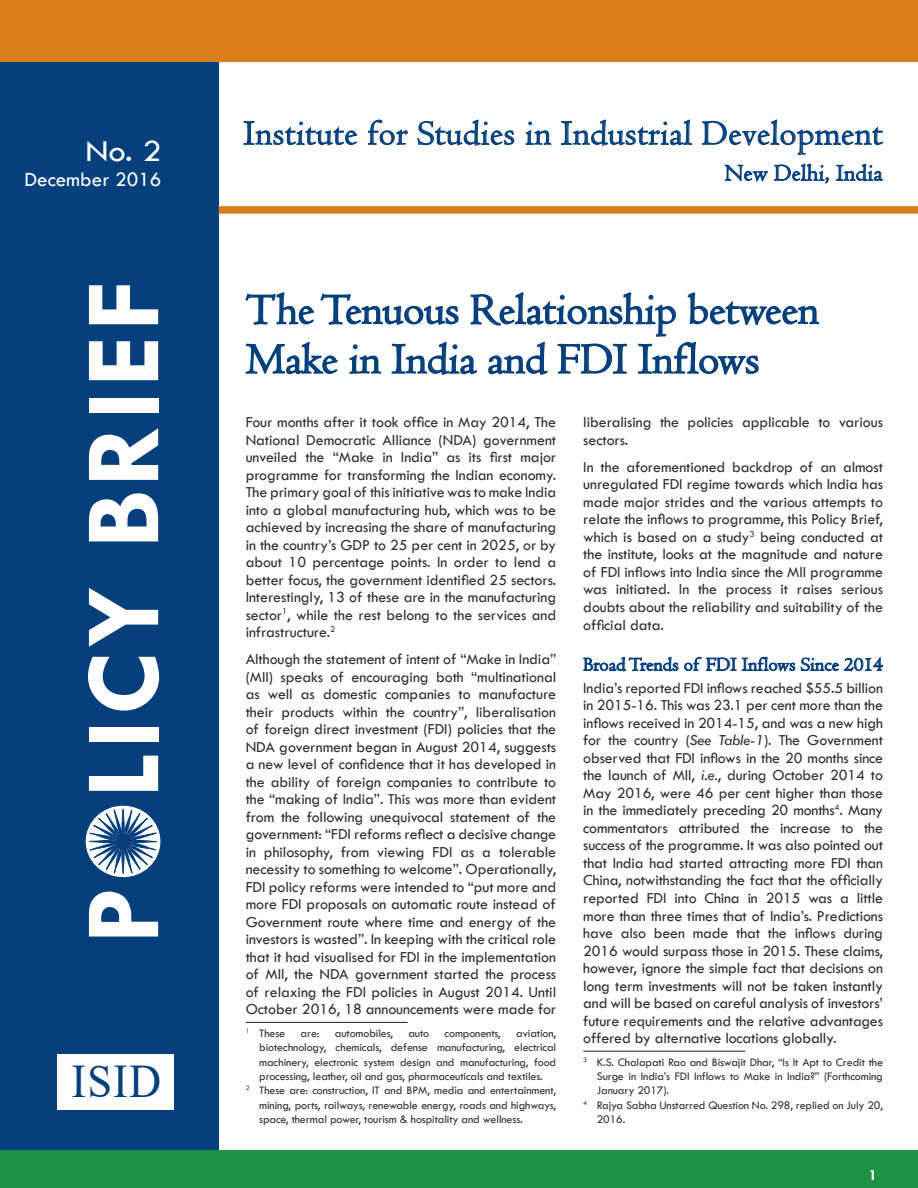
<style>
.page{position:relative;width:918px;height:1188px;background:#fff}
.page>*{position:absolute;margin:0;border:0;box-sizing:border-box;transform-origin:0 0}
.t1{font:700 108px "Tw Cen";letter-spacing:.04em;color:#fff}
.t2{font:46.8px "Times New Roman";color:#053f7c;scale:.95 1}
.PB_HD{font:45px/49.5px "Centaur";color:#053f7c}
.t3{font:36px "Centaur";letter-spacing:.015em;color:#053f7c}
.t4{font:31.5px "Tw Cen";color:#fff;scale:1.1 1}
.t5{font:24px "Centaur";letter-spacing:.015em;color:#053f7c}
.t6{font:21px "Tw Cen";color:#fff}
.Hd1{font:19.5px "Centaur";letter-spacing:.01em;color:#053f7c}
.NLpara{font:15.9px/17.5px "Tw Cen";letter-spacing:-.005em;color:#312f30;text-align:justify}
.FNstyle{font:15.9px/17.5px "Tw Cen";letter-spacing:-.005em;color:#312f30}
.NLHd1{font:700 15.75px "Tw Cen";color:#fff}
.FNstyle-2{font:12px/14.4px "Tw Cen";letter-spacing:-.01em;color:#312f30;text-align:justify}
.s1{font-style:italic}
</style>
<div class="page">
<div style="left:0;top:61px;width:219px;height:1089px;background:#053f7c"></div>
<div style="left:0;top:0;width:918px;height:61px;background:#d97e1d"></div>
<div style="left:57px;top:1054px;width:117px;height:55px;background:#fff"></div>
<div style="left:0;top:1150px;width:918px;height:38px;background:#1e9245"></div>
<svg style="left:86px;top:807px;width:74px;height:69px"></svg>
<div style="left:84px;top:805px;width:78px;height:73px;border:1px solid #053f7c;border-radius:50%"></div>
<div style="left:219px;top:206px;width:699px;height:8px;background:#d97e1d"></div>
<hr style="left:246px;top:1022px;width:162px;height:1px;background:#231f20">
<svg style="left:583px;top:656px;width:301px;height:16px"></svg>
<hr style="left:583px;top:1051px;width:162px;height:1px;background:#231f20">
<svg style="left:243px;top:61px;width:640px;height:314px"></svg>
<p class="t4" style="left:86px;top:132px;width:71px">No. 2</p>
<p class="t6" style="left:25px;top:167px;width:139px">December 2016</p>
<p class="t1" style="left:59px;top:944px;width:666px;rotate:-90deg">POLICY BRIEF</p>
<p class="t2" style="left:72px;top:1048px;width:96px">ISID</p>
<p class="t3" style="left:243px;top:112px;width:640px">Institute for Studies in Industrial Development</p>
<p class="t5" style="left:725px;top:158px;width:159px">New Delhi, India</p>
<p class="PB_HD" style="left:246px;top:285px;width:575px">The Tenuous Relationship between<br>Make in India and FDI Inflows</p>
<p class="NLpara" style="left:246px;top:413px;width:312px">Four months after it took office in May 2014, The National Democratic Alliance (NDA) government unveiled the “Make in India” as its first major programme for transforming the Indian economy.<br>The primary goal of this initiative was to make India into a global manufacturing hub, which was to be achieved by increasing the share of manufacturing in the country’s GDP to 25 per cent in 2025, or by about 10 percentage points. In order to lend a better focus, the government identified 25 sectors.<br>Interestingly, 13 of these are in the manufacturing sector<sup>1</sup>, while the rest belong to the services and infrastructure.<sup>2</sup></p>
<p class="NLpara" style="left:246px;top:650px;width:312px">Although the statement of intent of “Make in India” (MII) speaks of encouraging both “multinational as well as domestic companies to manufacture their products within the country”, liberalisation of foreign direct investment (FDI) policies that the NDA government began in August 2014, suggests a new level of confidence that it has developed in the ability of foreign companies to contribute to the “making of India”. This was more than evident from the following unequivocal statement of the government: “FDI reforms reflect a decisive change in philosophy, from viewing FDI as a tolerable necessity to something to welcome”. Operationally, FDI policy reforms were intended to “put more and more FDI proposals on automatic route instead of Government route where time and energy of the investors is wasted”. In keeping with the critical role that it had visualised for FDI in the implementation of MII, the NDA government started the process of relaxing the FDI policies in August 2014. Until October 2016, 18 announcements were made for</p>
<p class="FNstyle-2" style="left:246px;top:1026px;width:41px"><sup>1</sup> These</p>
<p class="FNstyle-2" style="left:301px;top:1026px;width:20px">are:</p>
<p class="FNstyle-2" style="left:335px;top:1026px;width:60px">automobiles,</p>
<p class="FNstyle-2" style="left:408px;top:1026px;width:22px">auto</p>
<p class="FNstyle-2" style="left:445px;top:1026px;width:58px">components,</p>
<p class="FNstyle-2" style="left:259px;top:1026px;width:298px;text-indent:257px">aviation, biotechnology, chemicals, defense manufacturing, electrical machinery, electronic system design and manufacturing, food processing, leather, oil and gas, pharmaceuticals and textiles.</p>
<p class="FNstyle-2" style="left:259px;top:1083px;width:299px;text-indent:-14px"><sup>2</sup> These are: construction, IT and BPM, media and entertainment, mining, ports, railways, renewable energy, roads and highways, space, thermal power, tourism &amp; hospitality and wellness.</p>
<p class="FNstyle" style="left:583px;top:413px;width:301px">liberalising the policies applicable to various sectors.</p>
<p class="NLpara" style="left:583px;top:458px;width:301px">In the aforementioned backdrop of an almost unregulated FDI regime towards which India has made major strides and the various attempts to relate the inflows to programme, this Policy Brief, which is based on a study<sup>3</sup> being conducted at the institute, looks at the magnitude and nature of FDI inflows into India since the MII programme was initiated. In the process it raises serious doubts about the reliability and suitability of the official data.</p>
<p class="Hd1" style="left:583px;top:653px;width:301px">Broad Trends of FDI Inflows Since 2014</p>
<p class="NLpara" style="left:583px;top:679px;width:301px">India’s reported FDI inflows reached $55.5 billion in 2015-16. This was 23.1 per cent more than the inflows received in 2014-15, and was a new high for the country (<span class="s1">See Table-1</span>). The Government observed that FDI inflows in the 20 months since the launch of MII, <span class="s1">i.e.</span>, during October 2014 to May 2016, were 46 per cent higher than those in the immediately preceding 20 months<sup>4</sup>. Many commentators attributed the increase to the success of the programme. It was also pointed out that India had started attracting more FDI than China, notwithstanding the fact that the officially reported FDI into China in 2015 was a little more than three times that of India’s. Predictions have also been made that the inflows during 2016 would surpass those in 2015. These claims, however, ignore the simple fact that decisions on long term investments will not be taken instantly and will be based on careful analysis of investors’ future requirements and the relative advantages offered by alternative locations globally.</p>
<p class="FNstyle-2" style="left:597px;top:1055px;width:288px;text-indent:-14px"><sup>3</sup> K.S. Chalapati Rao and Biswajit Dhar, “Is It Apt to Credit the Surge in India’s FDI Inflows to Make in India?” (Forthcoming January 2017).</p>
<p class="FNstyle-2" style="left:597px;top:1098px;width:288px;text-indent:-14px"><sup>4</sup> Rajya Sabha Unstarred Question No. 298, replied on July 20,<br>2016.</p>
<p class="NLHd1" style="left:869px;top:1165px;width:10px">1</p>
</div>
